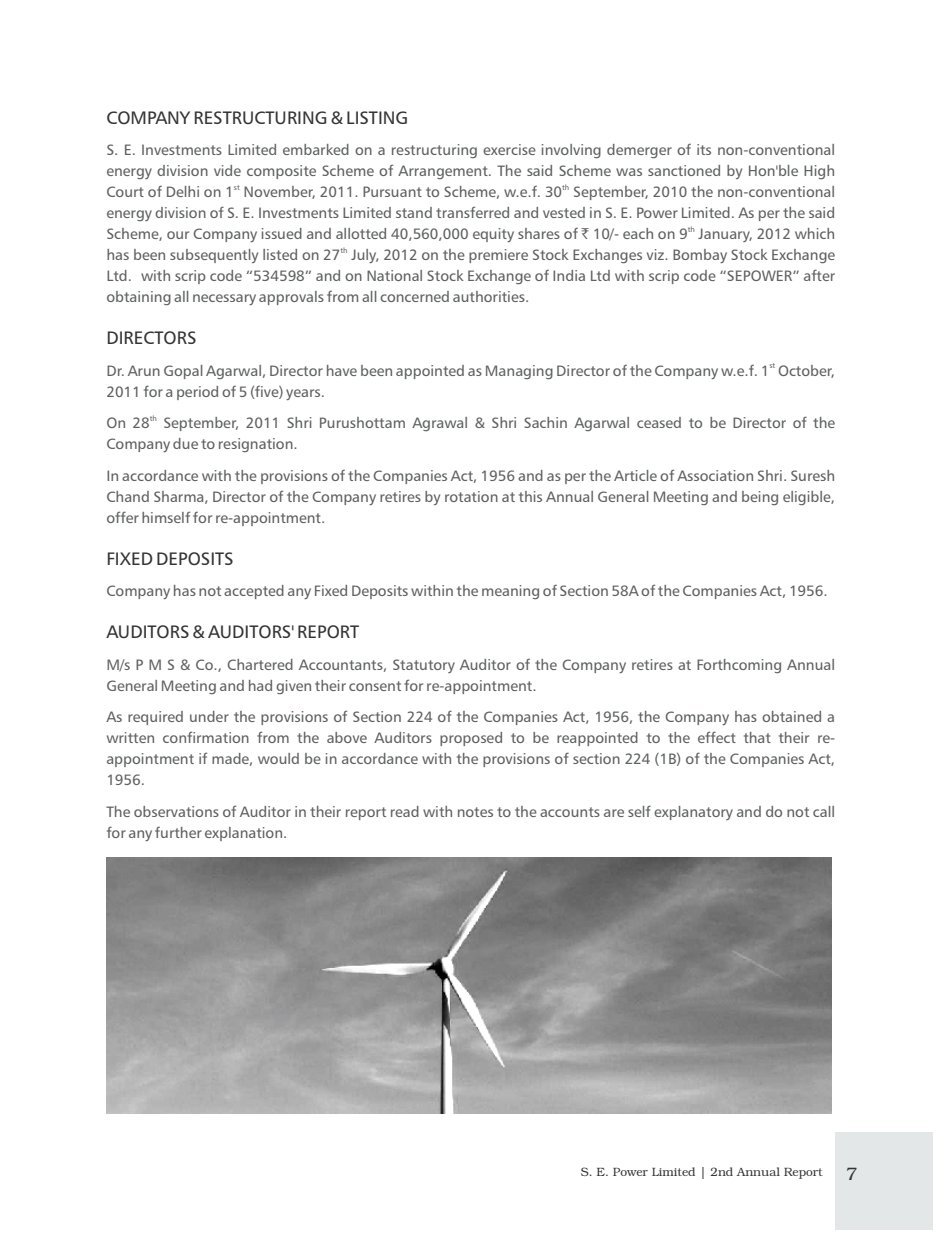
<style>
.page{position:relative;width:942px;height:1239px;background:#fff}
.page>*{position:absolute;margin:0;border:0;box-sizing:border-box;transform-origin:0 0}
.t1{font:18px "Humanist 777 BT Roman B";color:#353434}
.t2{font:300 18px "Bookman";color:#353434}
.t3{font:15px/21px "Humanist 777 BT Roman B";color:#5f6161}
.t4{font:300 12px "Bookman";color:#353434}
.t5{font:7.5px "Humanist 777 BT Roman B";color:#5f6161}
.s1{font-family:"Rupee Foradian"}
</style>
<div class="page">
<img style="left:106px;top:858px;width:726px;height:256px">
<div style="left:835px;top:1132px;width:98px;height:98px;background:#e4e7e8"></div>
<p class="t1" style="left:106px;top:110px;width:303px">COMPANY RESTRUCTURING &amp; LISTING</p>
<p class="t3" style="left:106px;top:141px;width:730px">S. E. Investments Limited embarked on a restructuring exercise involving demerger of its non-conventional energy division vide composite Scheme of Arrangement. The said Scheme was sanctioned by Hon'ble High</p>
<p class="t5" style="left:234px;top:184px;width:7px">st</p>
<p class="t5" style="left:562px;top:184px;width:9px">th</p>
<p class="t3" style="left:106px;top:183px;width:730px">Court of Delhi on 1 November, 2011. Pursuant to Scheme, w.e.f. 30 September, 2010 the non-conventional energy division of S. E. Investments Limited stand transferred and vested in S. E. Power Limited. As per the said</p>
<p class="t5" style="left:688px;top:226px;width:9px">th</p>
<p class="t3" style="left:106px;top:225px;width:730px">Scheme, our Company issued and allotted 40,560,000 equity shares of <span class="s1">`</span> 10/- each on 9 January, 2012 which</p>
<p class="t5" style="left:341px;top:247px;width:9px">th</p>
<p class="t3" style="left:106px;top:246px;width:730px;text-align:justify">has been subsequently listed on 27 July, 2012 on the premiere Stock Exchanges viz. Bombay Stock Exchange Ltd. with scrip code “534598” and on National Stock Exchange of India Ltd with scrip code “SEPOWER” after obtaining all necessary approvals from all concerned authorities.</p>
<p class="t1" style="left:106px;top:331px;width:92px">DIRECTORS</p>
<p class="t5" style="left:769px;top:363px;width:7px">st</p>
<p class="t3" style="left:106px;top:361px;width:730px">Dr. Arun Gopal Agarwal, Director have been appointed as Managing Director of the Company w.e.f. 1 October,<br>2011 for a period of 5 (five) years.</p>
<p class="t5" style="left:150px;top:415px;width:9px">th</p>
<p class="t3" style="left:106px;top:414px;width:730px">On 28 September, 2011 Shri Purushottam Agrawal &amp; Shri Sachin Agarwal ceased to be Director of the<br>Company due to resignation.</p>
<p class="t3" style="left:106px;top:466px;width:730px;text-align:justify">In accordance with the provisions of the Companies Act, 1956 and as per the Article of Association Shri. Suresh Chand Sharma, Director of the Company retires by rotation at this Annual General Meeting and being eligible, offer himself for re-appointment.</p>
<p class="t1" style="left:106px;top:551px;width:129px">FIXED DEPOSITS</p>
<p class="t3" style="left:106px;top:582px;width:723px">Company has not accepted any Fixed Deposits within the meaning of Section 58A of the Companies Act, 1956.</p>
<p class="t1" style="left:106px;top:625px;width:254px">AUDITORS &amp; AUDITORS' REPORT</p>
<p class="t3" style="left:106px;top:655px;width:730px">M/s P M S &amp; Co., Chartered Accountants, Statutory Auditor of the Company retires at Forthcoming Annual<br>General Meeting and had given their consent for re-appointment.</p>
<p class="t3" style="left:106px;top:708px;width:730px;text-align:justify">As required under the provisions of Section 224 of the Companies Act, 1956, the Company has obtained a written confirmation from the above Auditors proposed to be reappointed to the effect that their re&shy;appointment if made, would be in accordance with the provisions of section 224 (1B) of the Companies Act, 1956.</p>
<p class="t3" style="left:106px;top:802px;width:730px">The observations of Auditor in their report read with notes to the accounts are self explanatory and do not call for any further explanation.</p>
<p class="t4" style="left:581px;top:1168px;width:243px">S. E. Power Limited | 2nd Annual Report</p>
<p class="t2" style="left:846px;top:1167px;width:13px">7</p>
</div>
